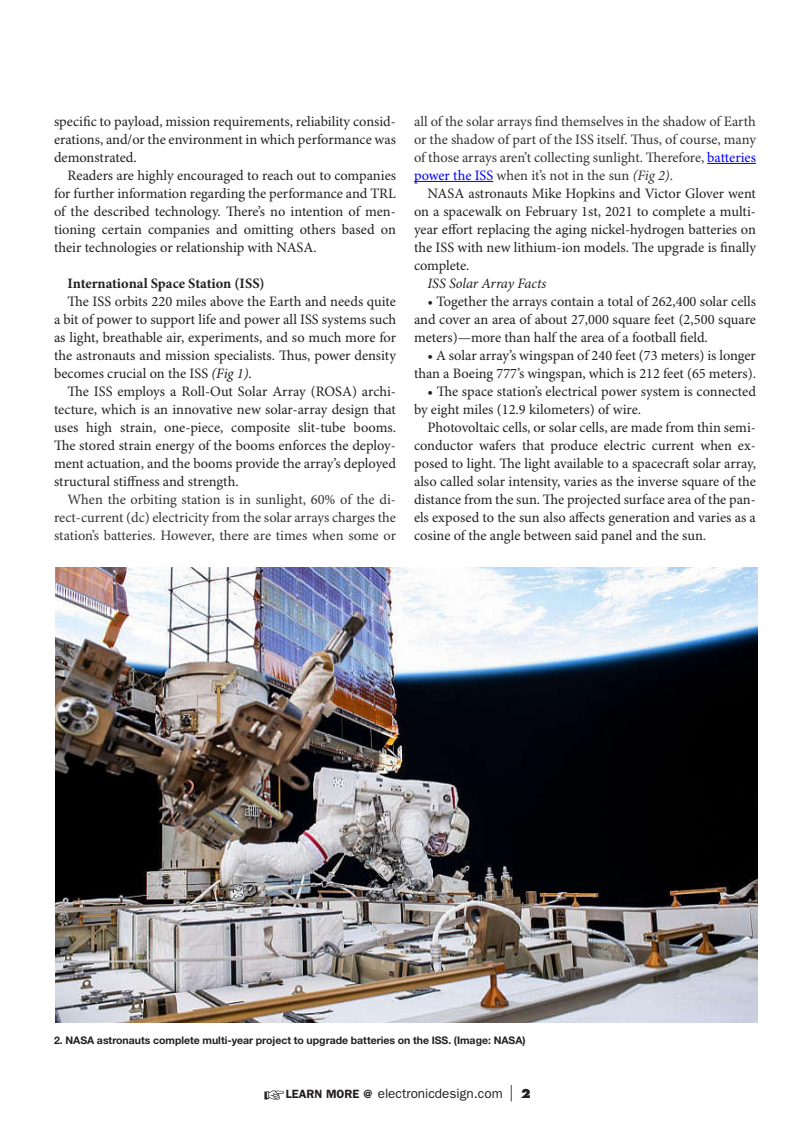
<style>
.page{position:relative;width:810px;height:1134px;background:#fff}
.page>*{position:absolute;margin:0;border:0;box-sizing:border-box;transform-origin:0 0}
.Normal__Web{font:14.4px/18px "Minion Pro";color:#231f20;text-align:justify}
.t1{font:14.4px/18px "Minion Pro";color:#333;text-align:justify}
.t2{font:700 14.4px "Minion Pro";color:#231f20}
.Normal__Web-2{font:italic 14.4px "Minion Pro";letter-spacing:-.005em;color:#231f20}
.t3{font:13.5px "ITC Franklin Gothic Std";color:#231f20}
.captions{font:700 10.5px "Helvetica Neue LT Std";color:#231f20}
.s1{font-style:italic}
.s2{color:#00f}
.s3{font-weight:600;font-size:12px}
.s4{font-family:"Futura Std";font-weight:300;font-size:16.5px}
.s5{font-family:"Futura Std";font-weight:800;font-size:12px}
</style>
<div class="page">
<hr style="left:707px;top:163px;width:49px;height:1px;background:#00f">
<hr style="left:414px;top:181px;width:79px;height:1px;background:#00f">
<img style="left:56px;top:567px;width:702px;height:456px">
<p class="Normal__Web" style="left:54px;top:113px;width:344px">specific to payload, mission requirements, reliability consid&shy;erations, and/or the environment in which performance was demonstrated.</p>
<p class="Normal__Web" style="left:54px;top:167px;width:344px;text-indent:14px">Readers are highly encouraged to reach out to companies for further information regarding the performance and TRL of the described technology. There’s no intention of men&shy;tioning certain companies and omitting others based on their technologies or relationship with NASA.</p>
<p class="t2" style="left:68px;top:275px;width:199px">International Space Station (ISS)</p>
<p class="Normal__Web" style="left:54px;top:293px;width:344px;text-indent:14px">The ISS orbits 220 miles above the Earth and needs quite a bit of power to support life and power all ISS systems such as light, breathable air, experiments, and so much more for the astronauts and mission specialists. Thus, power density becomes crucial on the ISS <span class="s1">(Fig 1)</span>.</p>
<p class="Normal__Web" style="left:54px;top:383px;width:344px;text-indent:14px">The ISS employs a Roll-Out Solar Array (ROSA) archi&shy;tecture, which is an innovative new solar-array design that uses high strain, one-piece, composite slit-tube booms.<br>The stored strain energy of the booms enforces the deploy&shy;ment actuation, and the booms provide the array’s deployed structural stiffness and strength.</p>
<p class="t1" style="left:54px;top:491px;width:344px;text-indent:14px">When the orbiting station is in sunlight, 60% of the di&shy;rect-current (dc) electricity from the solar arrays charges the station’s batteries. However, there are times when some or</p>
<p class="t1" style="left:414px;top:113px;width:344px">all of the solar arrays find themselves in the shadow of Earth or the shadow of part of the ISS itself. Thus, of course, many of those arrays aren’t collecting sunlight. Therefore, <span class="s2">batteries power the ISS</span> when it’s not in the sun <span class="s1">(Fig 2)</span>.</p>
<p class="Normal__Web" style="left:414px;top:185px;width:344px;text-indent:14px">NASA astronauts Mike Hopkins and Victor Glover went on a spacewalk on February 1st, 2021 to complete a multi&shy;year effort replacing the aging nickel-hydrogen batteries on the ISS with new lithium-ion models. The upgrade is finally complete.</p>
<p class="Normal__Web-2" style="left:428px;top:275px;width:120px">ISS Solar Array Facts</p>
<p class="Normal__Web" style="left:414px;top:293px;width:344px;text-indent:14px"><span class="s1">•</span> Together the arrays contain a total of 262,400 solar cells and cover an area of about 27,000 square feet (2,500 square meters)—more than half the area of a football field.</p>
<p class="Normal__Web" style="left:414px;top:347px;width:344px;text-align:right">• A solar array’s wingspan of 240 feet (73 meters) is longer than a Boeing 777’s wingspan, which is 212 feet (65 meters).</p>
<p class="Normal__Web" style="left:414px;top:383px;width:344px;text-indent:14px">• The space station’s electrical power system is connected by eight miles (12.9 kilometers) of wire.</p>
<p class="Normal__Web" style="left:414px;top:419px;width:344px;text-indent:14px">Photovoltaic cells, or solar cells, are made from thin semi&shy;conductor wafers that produce electric current when ex&shy;posed to light. The light available to a spacecraft solar array, also called solar intensity, varies as the inverse square of the distance from the sun. The projected surface area of the pan&shy;els exposed to the sun also affects generation and varies as a cosine of the angle between said panel and the sun.</p>
<p class="captions" style="left:54px;top:1034px;width:473px">2. NASA astronauts complete multi-year project to upgrade batteries on the ISS. (Image: NASA)</p>
<p class="t3" style="left:264px;top:1086px;width:268px">☞<span class="s3">LEARN MORE @</span> electronicdesign.com <span class="s4">|</span> <span class="s5">2</span></p>
</div>
